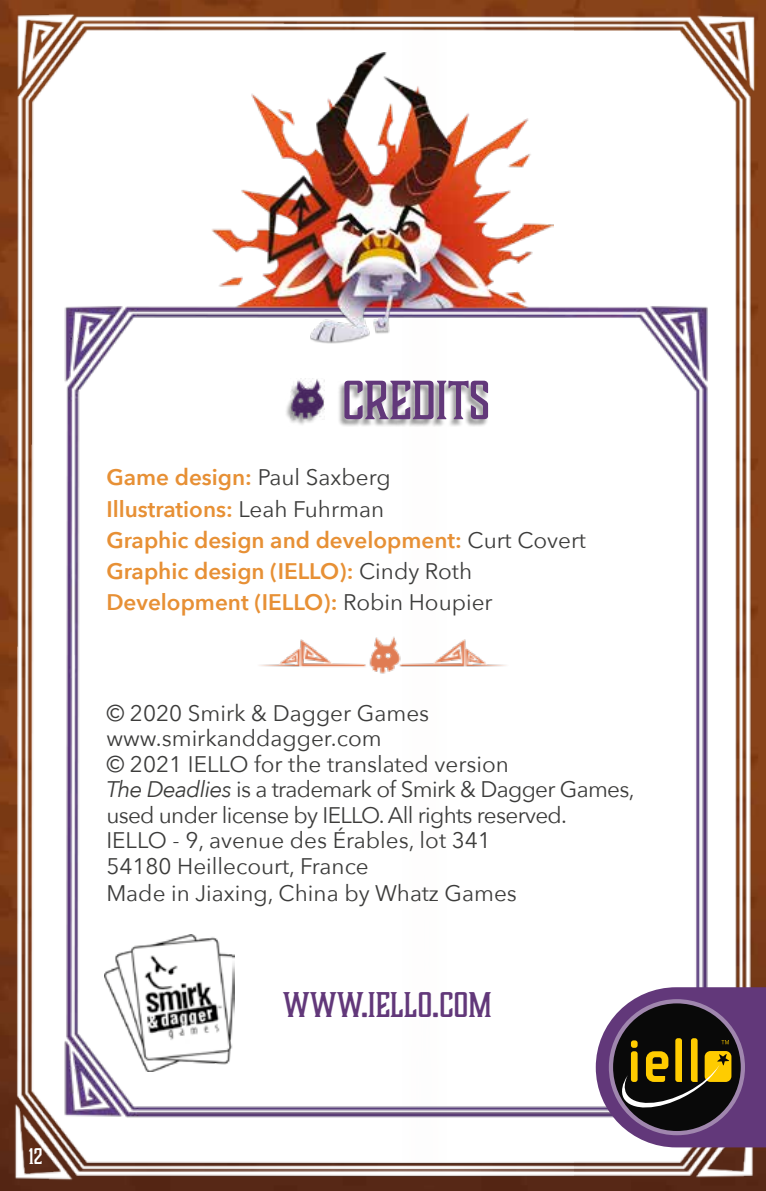
<style>
.page{position:relative;width:766px;height:1191px;background:#fff}
.page>*{position:absolute;margin:0;border:0;box-sizing:border-box;transform-origin:0 0}
.t1{font:51px "Boucherie Block";color:#62387a}
.t2{font:33px "Boucherie Block";color:#62387a}
.t3{font:22.5px/25.8px "Avenir Next";color:#3c3c3b}
.t4{font:600 22.5px/31.2px "Avenir Next";color:#e79035}
.t5{font:21px "Boucherie Block";color:#fff}
.s1{font-weight:400;color:#3c3c3b}
.s2{font-style:italic}
</style>
<div class="page">
<img style="left:0;top:0;width:141px;height:1191px">
<img style="left:141px;top:0;width:624px;height:1191px">
<img style="left:47px;top:286px;width:680px;height:851px">
<svg style="left:595px;top:987px;width:170px;height:160px"></svg>
<img style="left:211px;top:53px;width:342px;height:291px">
<img style="left:253px;top:635px;width:259px;height:40px">
<img style="left:104px;top:935px;width:130px;height:136px">
<div style="left:284px;top:381px;width:204px;height:46px;background:#000;opacity:.4"></div>
<img style="left:290px;top:379px;width:34px;height:40px">
<p class="t5" style="left:28px;top:1143px;width:16px">12</p>
<h1 class="t1" style="left:342px;top:368px;width:149px">CREDITS</h1>
<p class="t4" style="left:106px;top:461px;width:481px">Game design: <span class="s1">Paul Saxberg<br></span>Illustrations: <span class="s1">Leah Fuhrman<br></span>Graphic design and development: <span class="s1">Curt Covert </span>Graphic design (IELLO): <span class="s1">Cindy Roth </span>Development (IELLO): <span class="s1">Robin Houpier</span></p>
<p class="t3" style="left:106px;top:699px;width:529px">© 2020 Smirk &amp; Dagger Games www.smirkanddagger.com<br>© 2021 IELLO for the translated version<br><span class="s2">The Deadlies</span> is a trademark of Smirk &amp; Dagger Games, used under license by IELLO. All rights reserved.<br>IELLO - 9, avenue des Érables, lot 341<br>54180 Heillecourt, France<br>Made in Jiaxing, China by Whatz Games</p>
<h2 class="t2" style="left:282px;top:984px;width:210px">WWW.IELLO.COM</h2>
</div>
